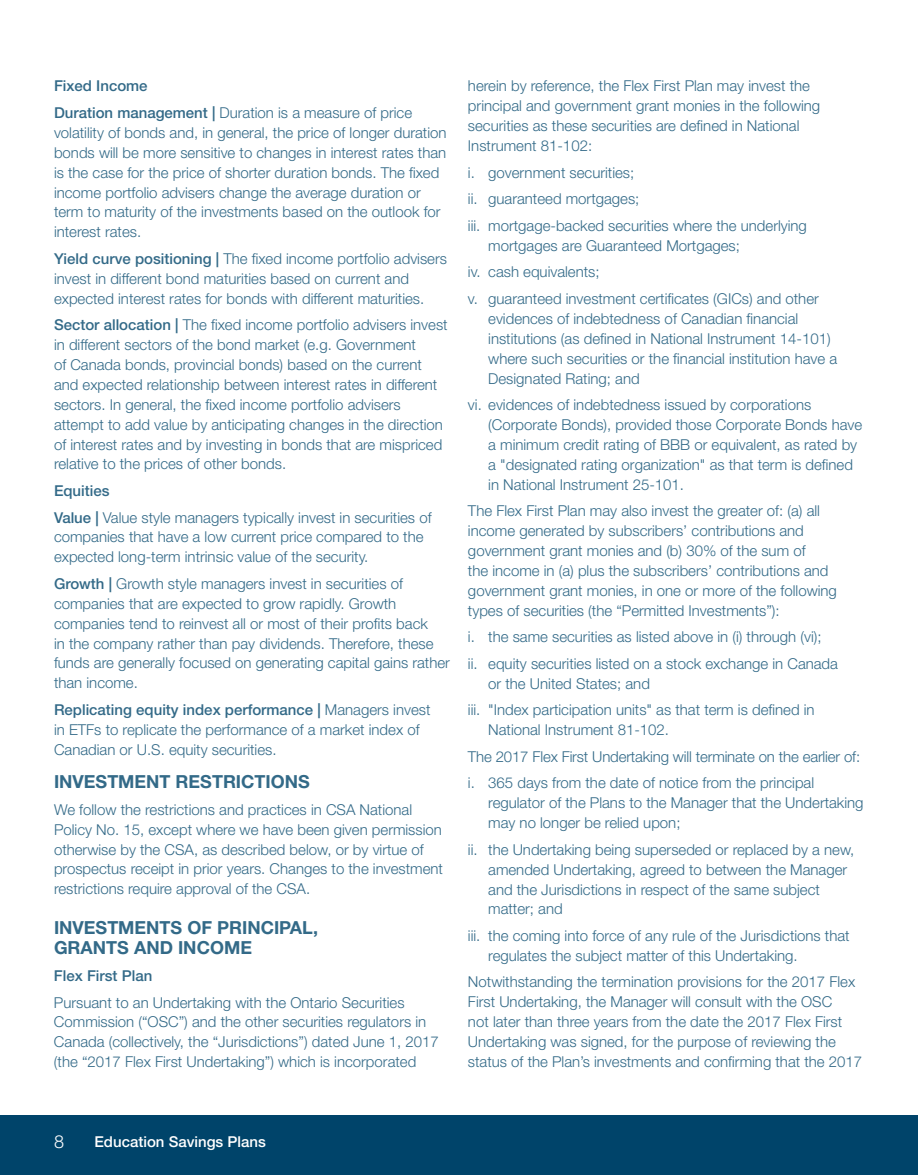
<style>
.page{position:relative;width:918px;height:1175px;background:#fff}
.page>*{position:absolute;margin:0;border:0;box-sizing:border-box;transform-origin:0 0}
.t1{font:700 18px/19.8px "Helvetica Neue LT Std";color:#336a88}
.t2{font:300 18px "Helvetica Neue LT Std";color:#fff}
.t3{font:300 15px/19.8px "Helvetica Neue LT Std";color:#336a88}
.t4{font:500 15px/26.5px "Helvetica Neue LT Std";color:#336a88}
.t5{font:500 15px "Helvetica Neue LT Std";color:#fff}
.s1{font-style:italic}
.s2{font-weight:300}
.s3{font-weight:500}
.s4{font-weight:500;font-style:italic}
</style>
<div class="page">
<div style="left:0;top:1115px;width:918px;height:59px;background:#00446a"></div>
<p class="t4" style="left:54px;top:73px;width:360px">Fixed Income<br>Duration management <span class="s1">|</span> <span class="s2">Duration is a measure of price</span></p>
<p class="t3" style="left:54px;top:122px;width:394px">volatility of bonds and, in general, the price of longer duration bonds will be more sensitive to changes in interest rates than is the case for the price of shorter duration bonds. The fixed income portfolio advisers change the average duration or term to maturity of the investments based on the outlook for interest rates.</p>
<p class="t3" style="left:54px;top:248px;width:395px"><span class="s3">Yield curve positioning</span> <span class="s4">|</span> The fixed income portfolio advisers invest in different bond maturities based on current and expected interest rates for bonds with different maturities.</p>
<p class="t3" style="left:54px;top:315px;width:395px"><span class="s3">Sector allocation</span> <span class="s4">|</span> The fixed income portfolio advisers invest in different sectors of the bond market (e.g. Government<br>of Canada bonds, provincial bonds) based on the current and expected relationship between interest rates in different sectors. In general, the fixed income portfolio advisers attempt to add value by anticipating changes in the direction of interest rates and by investing in bonds that are mispriced relative to the prices of other bonds.</p>
<p class="t3" style="left:54px;top:477px;width:379px;line-height:26.5px"><span class="s3">Equities<br>Value |</span> Value style managers typically invest in securities of</p>
<p class="t3" style="left:54px;top:527px;width:371px">companies that have a low current price compared to the expected long-term intrinsic value of the security.</p>
<p class="t3" style="left:54px;top:573px;width:397px"><span class="s3">Growth |</span> Growth style managers invest in securities of companies that are expected to grow rapidly. Growth companies tend to reinvest all or most of their profits back<br>in the company rather than pay dividends. Therefore, these funds are generally focused on generating capital gains rather than income.</p>
<p class="t3" style="left:54px;top:699px;width:378px"><span class="s3">Replicating equity index performance |</span> Managers invest in ETFs to replicate the performance of a market index of<br>Canadian or U.S. equity securities.</p>
<p class="t1" style="left:54px;top:771px;width:257px">INVESTMENT RESTRICTIONS</p>
<p class="t3" style="left:54px;top:799px;width:390px">We follow the restrictions and practices in CSA National Policy No. 15, except where we have been given permission otherwise by the CSA, as described below, or by virtue of prospectus receipt in prior years. Changes to the investment restrictions require approval of the CSA.</p>
<p class="t1" style="left:54px;top:917px;width:266px">INVESTMENTS OF PRINCIPAL,<br>GRANTS AND INCOME</p>
<p class="t4" style="left:54px;top:962px;width:100px">Flex First Plan</p>
<p class="t3" style="left:54px;top:992px;width:386px">Pursuant to an Undertaking with the Ontario Securities Commission (“OSC”) and the other securities regulators in Canada (collectively, the “Jurisdictions”) dated June 1, 2017 (the “2017 Flex First Undertaking”) which is incorporated</p>
<p class="t3" style="left:468px;top:76px;width:354px">herein by reference, the Flex First Plan may invest the principal and government grant monies in the following securities as these securities are defined in National Instrument 81-102:</p>
<p class="t3" style="left:468px;top:159px;width:340px;line-height:26.5px">i. government securities;<br>ii. guaranteed mortgages;<br>iii. mortgage-backed securities where the underlying</p>
<p class="t3" style="left:468px;top:232px;width:352px;line-height:26.5px;text-indent:20px">mortgages are Guaranteed Mortgages;<br>iv. cash equivalents;<br>v. guaranteed investment certificates (GICs) and other</p>
<p class="t3" style="left:488px;top:308px;width:350px">evidences of indebtedness of Canadian financial institutions (as defined in National Instrument 14-101) where such securities or the financial institution have a Designated Rating; and</p>
<p class="t3" style="left:488px;top:394px;width:376px;text-indent:-20px">vi. evidences of indebtedness issued by corporations (Corporate Bonds), provided those Corporate Bonds have a minimum credit rating of BBB or equivalent, as rated by a "designated rating organization" as that term is defined in National Instrument 25-101.</p>
<p class="t3" style="left:468px;top:500px;width:370px">The Flex First Plan may also invest the greater of: (a) all income generated by subscribers’ contributions and government grant monies and (b) 30% of the sum of<br>the income in (a) plus the subscribers’ contributions and government grant monies, in one or more of the following types of securities (the “Permitted Investments”):</p>
<p class="t3" style="left:468px;top:623px;width:372px;line-height:26.5px">i. the same securities as listed above in (i) through (vi);<br>ii. equity securities listed on a stock exchange in Canada</p>
<p class="t3" style="left:468px;top:669px;width:348px;line-height:26.5px;text-indent:20px">or the United States; and<br>iii. "Index participation units" as that term is defined in</p>
<p class="t3" style="left:468px;top:716px;width:394px;line-height:26.5px;text-indent:20px">National Instrument 81-102.<br>The 2017 Flex First Undertaking will terminate on the earlier of: i. 365 days from the date of notice from the principal</p>
<p class="t3" style="left:488px;top:792px;width:377px">regulator of the Plans to the Manager that the Undertaking may no longer be relied upon;</p>
<p class="t3" style="left:488px;top:839px;width:368px;text-indent:-20px">ii. the Undertaking being superseded or replaced by a new, amended Undertaking, agreed to between the Manager and the Jurisdictions in respect of the same subject matter; and</p>
<p class="t3" style="left:488px;top:925px;width:363px;text-indent:-20px">iii. the coming into force of any rule of the Jurisdictions that regulates the subject matter of this Undertaking.</p>
<p class="t3" style="left:468px;top:972px;width:396px">Notwithstanding the termination provisions for the 2017 Flex First Undertaking, the Manager will consult with the OSC<br>not later than three years from the date the 2017 Flex First Undertaking was signed, for the purpose of reviewing the status of the Plan’s investments and confirming that the 2017</p>
<p class="t2" style="left:54px;top:1131px;width:12px">8</p>
<p class="t5" style="left:94px;top:1133px;width:173px">Education Savings Plans</p>
</div>
